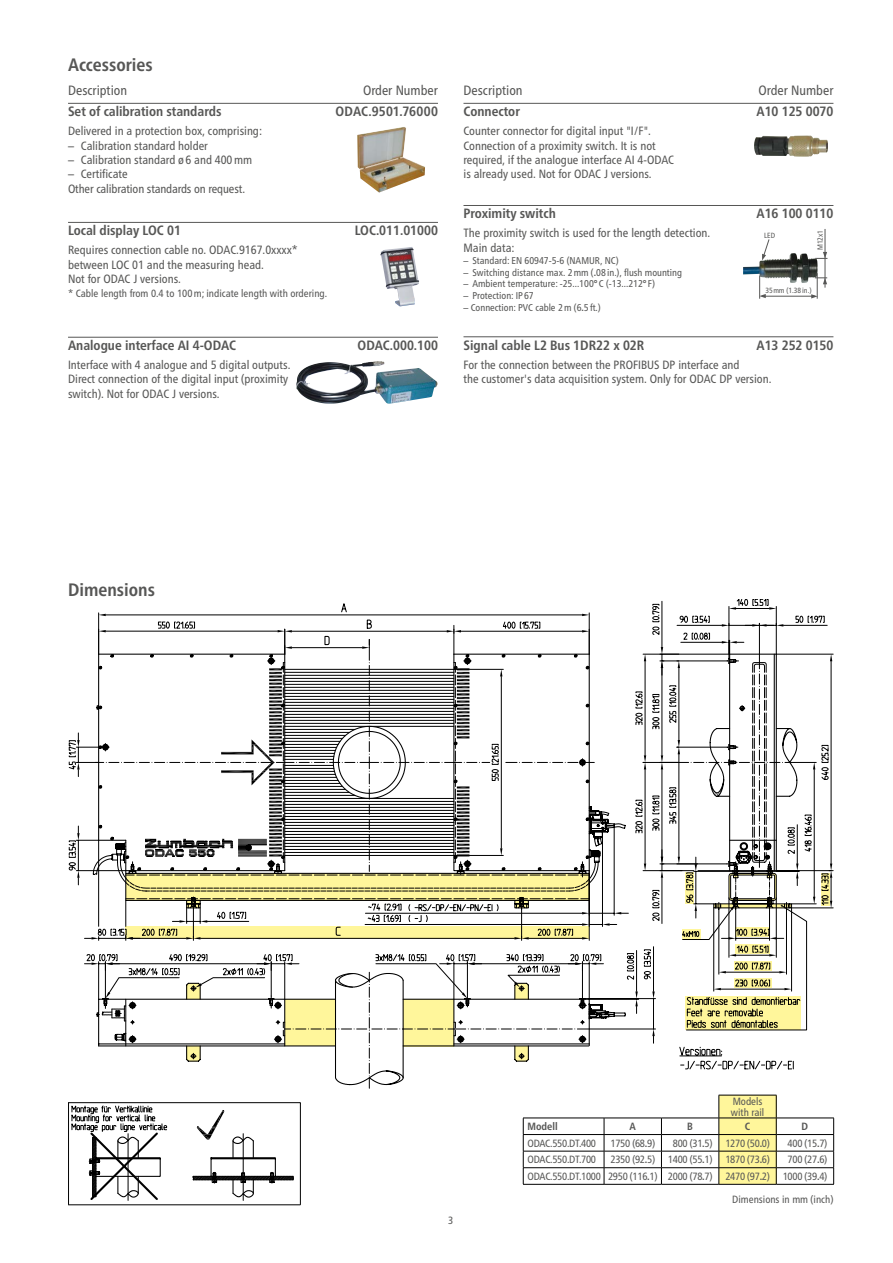
<style>
.page{position:relative;width:893px;height:1263px;background:#fff}
.page>*{position:absolute;margin:0;border:0;box-sizing:border-box;transform-origin:0 0}
.t1{font:700 condensed 18px "Frutiger Neue LTW1 G";color:#575756}
.t2{font:700 condensed 13.5px "Frutiger Neue LTW1 G";color:#575756}
.t3{font:condensed 13.5px "Frutiger Neue LTW1 G";color:#575756}
.t4{font:condensed 12px/14.4px "Frutiger Neue LTW1 G";color:#575756}
.t5{font:condensed 10.5px/16.6px "Frutiger Neue LTW1 G";letter-spacing:-.025em;color:#575756;text-align:right}
.t6{font:condensed 10.5px/10.5px "Frutiger Neue LTW1 G";color:#575756}
.t7{font:700 condensed 10.5px "Frutiger Neue LTW1 G";color:#575756}
.t8{font:condensed 9.9px "Frutiger Neue LTW1 G";color:#575756}
.t9{font:condensed 7.5px "Frutiger Neue LTW1 G";color:#575756}
.s1{font-weight:700}
</style>
<div class="page">
<img style="left:296px;top:361px;width:141px;height:43px">
<img style="left:357px;top:127px;width:68px;height:66px">
<div style="left:719px;top:1095px;width:57px;height:88px;background:#fff69b"></div>
<hr style="left:776px;top:870px;width:57px;height:1px;background:#000">
<hr style="left:776px;top:654px;width:57px;height:1px;background:#000">
<hr style="left:791px;top:908px;width:42px;height:1px;background:#000">
<svg style="left:68px;top:599px;width:764px;height:471px"></svg>
<svg style="left:68px;top:902px;width:431px;height:303px"></svg>
<img style="left:380px;top:247px;width:39px;height:59px">
<img style="left:743px;top:253px;width:73px;height:30px">
<svg style="left:762px;top:239px;width:7px;height:21px"></svg>
<hr style="left:762px;top:296px;width:53px;height:1px;background:#575756">
<svg style="left:759px;top:275px;width:7px;height:24px"></svg>
<hr style="left:825px;top:229px;width:1px;height:59px;background:#575756">
<svg style="left:811px;top:273px;width:16px;height:26px"></svg>
<svg style="left:815px;top:252px;width:12px;height:7px"></svg>
<img style="left:754px;top:136px;width:74px;height:21px">
<hr style="left:68px;top:103px;width:370px;height:1px;background:#575756">
<hr style="left:68px;top:222px;width:370px;height:1px;background:#575756">
<hr style="left:68px;top:337px;width:370px;height:1px;background:#575756">
<hr style="left:463px;top:336px;width:370px;height:1px;background:#575756">
<hr style="left:719px;top:1095px;width:57px;height:1px;background:#000">
<hr style="left:523px;top:1134px;width:81px;height:1px;background:#000">
<hr style="left:604px;top:1134px;width:57px;height:1px;background:#000">
<hr style="left:661px;top:1134px;width:58px;height:1px;background:#000">
<hr style="left:719px;top:1134px;width:57px;height:1px;background:#000">
<hr style="left:776px;top:1134px;width:58px;height:1px;background:#000">
<hr style="left:523px;top:1151px;width:81px;height:1px;background:#000">
<hr style="left:604px;top:1151px;width:57px;height:1px;background:#000">
<hr style="left:661px;top:1151px;width:58px;height:1px;background:#000">
<hr style="left:719px;top:1151px;width:57px;height:1px;background:#000">
<hr style="left:776px;top:1151px;width:58px;height:1px;background:#000">
<hr style="left:523px;top:1167px;width:81px;height:1px;background:#000">
<svg style="left:523px;top:1119px;width:1px;height:65px"></svg>
<hr style="left:604px;top:1167px;width:57px;height:1px;background:#000">
<svg style="left:604px;top:1119px;width:1px;height:65px"></svg>
<hr style="left:661px;top:1167px;width:58px;height:1px;background:#000">
<svg style="left:661px;top:1119px;width:1px;height:65px"></svg>
<hr style="left:719px;top:1167px;width:57px;height:1px;background:#000">
<hr style="left:776px;top:1167px;width:58px;height:1px;background:#000">
<svg style="left:776px;top:1095px;width:1px;height:89px"></svg>
<svg style="left:833px;top:1119px;width:1px;height:65px"></svg>
<hr style="left:523px;top:1184px;width:81px;height:1px;background:#000">
<hr style="left:604px;top:1184px;width:57px;height:1px;background:#000">
<hr style="left:661px;top:1184px;width:58px;height:1px;background:#000">
<hr style="left:719px;top:1184px;width:57px;height:1px;background:#000">
<hr style="left:776px;top:1184px;width:58px;height:1px;background:#000">
<svg style="left:719px;top:1095px;width:1px;height:89px"></svg>
<hr style="left:523px;top:1118px;width:81px;height:1px;background:#000">
<hr style="left:604px;top:1118px;width:57px;height:1px;background:#000">
<hr style="left:661px;top:1118px;width:58px;height:1px;background:#000">
<hr style="left:719px;top:1118px;width:57px;height:1px;background:#000">
<hr style="left:776px;top:1118px;width:58px;height:1px;background:#000">
<hr style="left:463px;top:205px;width:370px;height:1px;background:#575756">
<hr style="left:463px;top:103px;width:370px;height:1px;background:#575756">
<h1 class="t1" style="left:68px;top:51px;width:86px">Accessories</h1>
<p class="t3" style="left:68px;top:80px;width:61px">Description</p>
<p class="t3" style="left:363px;top:80px;width:76px">Order Number</p>
<p class="t3" style="left:463px;top:80px;width:61px">Description</p>
<p class="t3" style="left:758px;top:80px;width:76px">Order Number</p>
<p class="t2" style="left:68px;top:101px;width:155px">Set of calibration standards</p>
<p class="t2" style="left:336px;top:101px;width:104px">ODAC.9501.76000</p>
<p class="t4" style="left:68px;top:123px;width:196px">Delivered in a protection box, comprising:</p>
<p class="t4" style="left:68px;top:137px;width:141px">– Calibration standard holder</p>
<p class="t4" style="left:68px;top:152px;width:186px">– Calibration standard ø6 and 400mm</p>
<p class="t4" style="left:68px;top:166px;width:179px">– Certificate<br>Other calibration standards on request.</p>
<p class="t2" style="left:68px;top:220px;width:114px">Local display LOC 01</p>
<p class="t2" style="left:355px;top:220px;width:85px">LOC.011.01000</p>
<p class="t4" style="left:68px;top:242px;width:231px">Requires connection cable no. ODAC.9167.0xxxx* between LOC 01 and the measuring head.<br>Not for ODAC J versions.</p>
<p class="t6" style="left:68px;top:287px;width:261px">* Cable length from 0.4 to 100m; indicate length with ordering.</p>
<p class="t2" style="left:463px;top:101px;width:58px">Connector</p>
<p class="t2" style="left:756px;top:101px;width:78px">A10 125 0070</p>
<p class="t4" style="left:463px;top:123px;width:212px">Counter connector for digital input "I/F".<br>Connection of a proximity switch. It is not required, if the analogue interface AI 4-ODAC is already used. Not for ODAC J versions.</p>
<p class="t2" style="left:463px;top:203px;width:94px">Proximity switch</p>
<p class="t2" style="left:756px;top:203px;width:78px">A16 100 0110</p>
<p class="t4" style="left:463px;top:225px;width:248px">The proximity switch is used for the length detection.<br>Main data:</p>
<p class="t8" style="left:463px;top:253px;width:157px">– Standard: EN 60947-5-6 (NAMUR, NC)</p>
<p class="t8" style="left:463px;top:265px;width:220px">– Switching distance max. 2mm (<span class="s1">.</span>08in.), flush mounting</p>
<p class="t8" style="left:463px;top:277px;width:193px">– Ambient temperature: -25...100°C (-13...212° F)</p>
<p class="t8" style="left:463px;top:288px;width:72px">– Protection: IP67</p>
<p class="t8" style="left:463px;top:300px;width:139px">– Connection: PVC cable 2m (6<span class="s1">.</span>5ft.)</p>
<p class="t9" style="left:815px;top:250px;width:22px;rotate:-90deg">M12x1</p>
<p class="t9" style="left:764px;top:230px;width:12px">LED</p>
<p class="t9" style="left:765px;top:285px;width:48px">35mm (1.38in.)</p>
<p class="t2" style="left:68px;top:335px;width:170px">Analogue interface AI 4-ODAC</p>
<p class="t2" style="left:358px;top:335px;width:82px">ODAC.000.100</p>
<p class="t4" style="left:68px;top:357px;width:224px">Interface with 4 analogue and 5 digital outputs.<br>Direct connection of the digital input (proximity switch). Not for ODAC J versions.</p>
<p class="t2" style="left:463px;top:335px;width:182px">Signal cable L2 Bus 1DR22 x 02R</p>
<p class="t2" style="left:756px;top:335px;width:79px">A13 252 0150</p>
<p class="t4" style="left:463px;top:356px;width:309px">For the connection between the PROFIBUS DP interface and<br>the customer's data acquisition system. Only for ODAC DP version.</p>
<h1 class="t1" style="left:68px;top:576px;width:88px">Dimensions</h1>
<p class="t5" style="left:448px;top:1211px;width:7px">3</p>
<p class="t6" style="left:731px;top:1095px;width:35px">Models with rail</p>
<p class="t7" style="left:527px;top:1119px;width:32px">Modell</p>
<p class="t7" style="left:629px;top:1119px;width:8px">A</p>
<p class="t7" style="left:687px;top:1119px;width:7px">B</p>
<p class="t7" style="left:745px;top:1119px;width:7px">C</p>
<p class="t7" style="left:802px;top:1119px;width:8px">D</p>
<p class="t5" style="left:527px;top:1134px;width:70px">ODAC.550.DT.400</p>
<p class="t5" style="left:610px;top:1134px;width:46px">1750 (68<span class="s1">.</span>9)</p>
<p class="t5" style="left:673px;top:1134px;width:98px">800 (31<span class="s1">.</span>5) 1270 (50<span class="s1">.</span>0)</p>
<p class="t5" style="left:788px;top:1134px;width:41px">400 (15<span class="s1">.</span>7)</p>
<p class="t5" style="left:527px;top:1150px;width:70px">ODAC.550.DT.700</p>
<p class="t5" style="left:610px;top:1150px;width:161px">2350 (92<span class="s1">.</span>5) 1400 (55<span class="s1">.</span>1) 1870 (73<span class="s1">.</span>6)</p>
<p class="t5" style="left:527px;top:1150px;width:301px">700 (27<span class="s1">.</span>6)<br>ODAC.550.DT.1000 2950 (116<span class="s1">.</span>1) 2000 (78<span class="s1">.</span>7) 2470 (97<span class="s1">.</span>2) 1000 (39<span class="s1">.</span>4)</p>
<p class="t6" style="left:732px;top:1193px;width:103px">Dimensions in mm (inch)</p>
</div>
